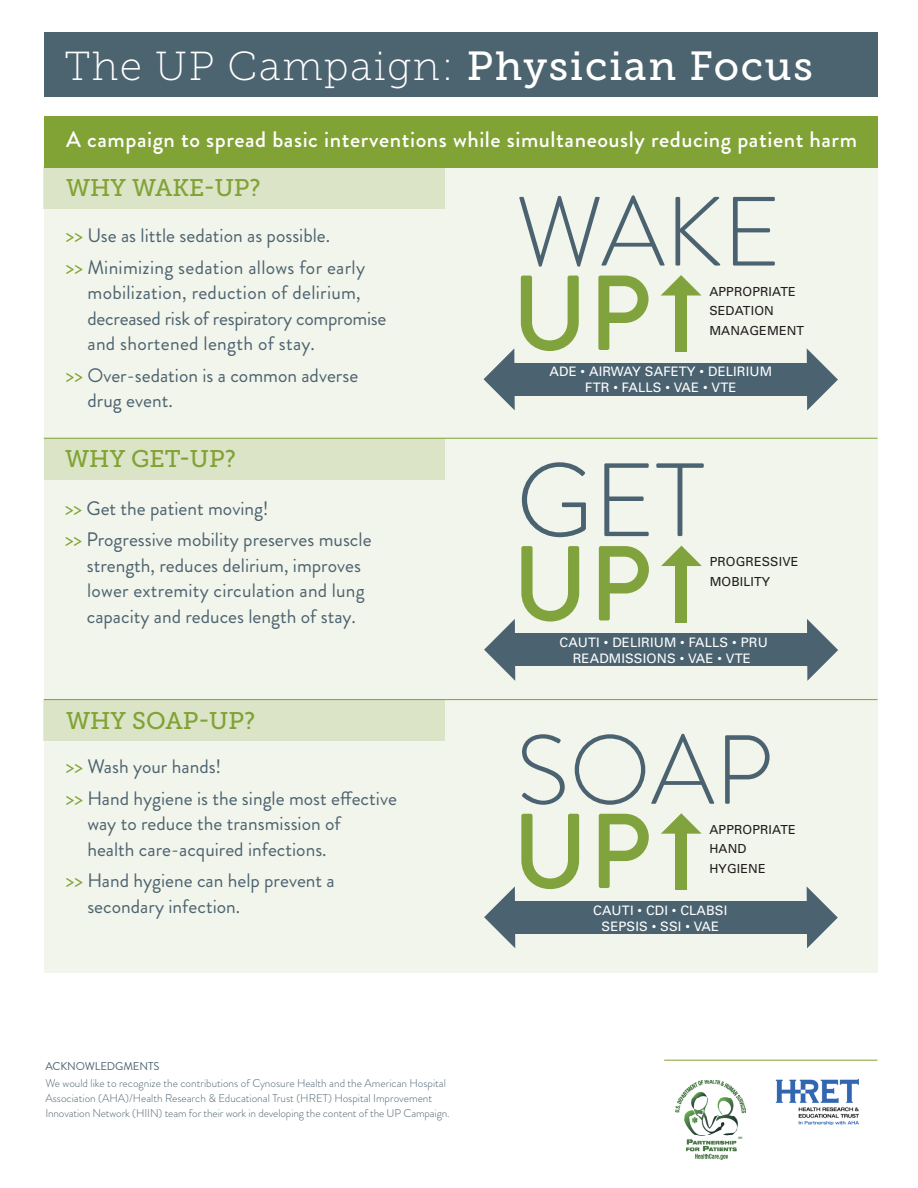
<style>
.page{position:relative;width:918px;height:1188px;background:#fff}
.page>*{position:absolute;margin:0;border:0;box-sizing:border-box;transform-origin:0 0}
.t1{font:500 106.35px "Brandon Grotesque";color:#81a33e}
.t2{font:500 106.2px "Brandon Grotesque";color:#81a33e}
.t3{font:300 103.95px "Brandon Grotesque";color:#4b6371}
.t4{font:300 98.1px "Brandon Grotesque";color:#4b6371}
.t5{font:300 97.95px "Brandon Grotesque";color:#4b6371}
.t6{font:40.5px "Museo Slab 100";letter-spacing:.04em;color:#fff}
.t7{font:24px "Museo Slab 500";color:#81a234}
.t8{font:500 22.5px "Brandon Grotesque";letter-spacing:.025em;color:#fff}
.t9{font:19.5px/25.5px "Brandon Grotesque";color:#4d6370}
.t10{font:13.05px/16px "Univers";letter-spacing:.01em;color:#fff;text-align:center}
.t11{font:12.45px/19.8px "Univers";letter-spacing:.01em;color:#211d1e}
.t12{font:300 11.25px/15px "Brandon Grotesque";color:#4d6370}
.t13{font:11.25px "Brandon Grotesque";letter-spacing:-.01em;color:#4d6370}
.s1{font-family:"Museo Slab 500"}
.s2{color:#81a234}
</style>
<div class="page">
<hr style="left:664px;top:1060px;width:213px;height:1px;background:#81a234">
<img style="left:775px;top:1079px;width:84px;height:46px">
<img style="left:676px;top:1080px;width:70px;height:80px">
<div style="left:44px;top:699px;width:834px;height:274px;background:#f2f5eb"></div>
<div style="left:44px;top:167px;width:834px;height:271px;background:#f2f5eb"></div>
<div style="left:44px;top:438px;width:834px;height:261px;background:#f2f5eb"></div>
<div style="left:44px;top:33px;width:833px;height:64px;background:#4c6370"></div>
<div style="left:44px;top:699px;width:401px;height:42px;background:#dbe4c7"></div>
<div style="left:44px;top:167px;width:401px;height:42px;background:#dbe4c7"></div>
<div style="left:44px;top:438px;width:400px;height:42px;background:#dbe4c7"></div>
<hr style="left:44px;top:699px;width:833px;height:1px;background:#81a234">
<hr style="left:44px;top:438px;width:834px;height:1px;background:#81a234">
<div style="left:44px;top:116px;width:834px;height:52px;background:#81a234"></div>
<div style="left:512px;top:901px;width:296px;height:32px;background:#4b6371"></div>
<div style="left:675px;top:822px;width:11px;height:68px;background:#81a33e"></div>
<svg style="left:661px;top:813px;width:41px;height:21px"></svg>
<svg style="left:807px;top:887px;width:31px;height:61px"></svg>
<svg style="left:484px;top:886px;width:31px;height:62px"></svg>
<div style="left:512px;top:634px;width:296px;height:32px;background:#4b6371"></div>
<div style="left:675px;top:554px;width:12px;height:69px;background:#81a33e"></div>
<svg style="left:661px;top:546px;width:41px;height:20px"></svg>
<svg style="left:807px;top:619px;width:31px;height:62px"></svg>
<svg style="left:484px;top:619px;width:31px;height:62px"></svg>
<div style="left:512px;top:363px;width:296px;height:32px;background:#4b6371"></div>
<div style="left:675px;top:284px;width:11px;height:68px;background:#81a33e"></div>
<svg style="left:661px;top:275px;width:41px;height:21px"></svg>
<svg style="left:807px;top:349px;width:31px;height:61px"></svg>
<svg style="left:484px;top:348px;width:31px;height:62px"></svg>
<p class="t6" style="left:64px;top:44px;width:750px">The UP Campaign: <span class="s1">Physician Focus</span></p>
<p class="t8" style="left:66px;top:123px;width:792px">A campaign to spread basic interventions while simultaneously reducing patient harm</p>
<p class="t7" style="left:66px;top:174px;width:196px">WHY WAKE-UP?</p>
<p class="t9" style="left:66px;top:223px;width:266px"><span class="s2">&gt;&gt;</span> Use as little sedation as possible.</p>
<p class="t9" style="left:88px;top:255px;width:300px;text-indent:-22px"><span class="s2">&gt;&gt;</span> Minimizing sedation allows for early mobilization, reduction of delirium, decreased risk of respiratory compromise and shortened length of stay.</p>
<p class="t9" style="left:88px;top:363px;width:272px;text-indent:-22px"><span class="s2">&gt;&gt;</span> Over-sedation is a common adverse drug event.</p>
<p class="t7" style="left:65px;top:446px;width:172px">WHY GET-UP?</p>
<p class="t9" style="left:65px;top:496px;width:205px"><span class="s2">&gt;&gt;</span> Get the patient moving!</p>
<p class="t9" style="left:87px;top:527px;width:286px;text-indent:-22px"><span class="s2">&gt;&gt;</span> Progressive mobility preserves muscle strength, reduces delirium, improves lower extremity circulation and lung capacity and reduces length of stay.</p>
<p class="t7" style="left:66px;top:707px;width:191px">WHY SOAP-UP?</p>
<p class="t9" style="left:66px;top:754px;width:157px"><span class="s2">&gt;&gt;</span> Wash your hands!</p>
<p class="t9" style="left:87px;top:786px;width:311px;text-indent:-21px"><span class="s2">&gt;&gt;</span> Hand hygiene is the single most effective way to reduce the transmission of<br>health care-acquired infections.</p>
<p class="t9" style="left:87px;top:868px;width:249px;text-indent:-21px"><span class="s2">&gt;&gt;</span> Hand hygiene can help prevent a secondary infection.</p>
<p class="t13" style="left:45px;top:1058px;width:115px">ACKNOWLEDGMENTS</p>
<p class="t12" style="left:45px;top:1075px;width:406px">We would like to recognize the contributions of Cynosure Health and the American Hospital<br>Association (AHA)/Health Research &amp; Educational Trust (HRET) Hospital Improvement<br>Innovation Network (HIIN) team for their work in developing the content of the UP Campaign.</p>
<p class="t4" style="left:516px;top:165px;width:267px">WAKE</p>
<p class="t1" style="left:512px;top:240px;width:141px">UP</p>
<p class="t11" style="left:709px;top:281px;width:96px">APPROPRIATE<br>SEDATION<br>MANAGEMENT</p>
<p class="t10" style="left:550px;top:363px;width:224px">ADE • AIRWAY SAFETY • DELIRIUM<br>FTR • FALLS • VAE • VTE</p>
<p class="t3" style="left:516px;top:429px;width:190px">GET</p>
<p class="t1" style="left:512px;top:510px;width:141px">UP</p>
<p class="t11" style="left:710px;top:552px;width:90px">PROGRESSIVE<br>MOBILITY</p>
<p class="t10" style="left:560px;top:634px;width:210px">CAUTI • DELIRIUM • FALLS • PRU<br>READMISSIONS • VAE • VTE</p>
<p class="t5" style="left:516px;top:703px;width:258px">SOAP</p>
<p class="t2" style="left:512px;top:778px;width:141px">UP</p>
<p class="t11" style="left:709px;top:819px;width:88px">APPROPRIATE<br>HAND<br>HYGIENE</p>
<p class="t10" style="left:593px;top:902px;width:136px">CAUTI • CDI • CLABSI<br>SEPSIS • SSI • VAE</p>
</div>
